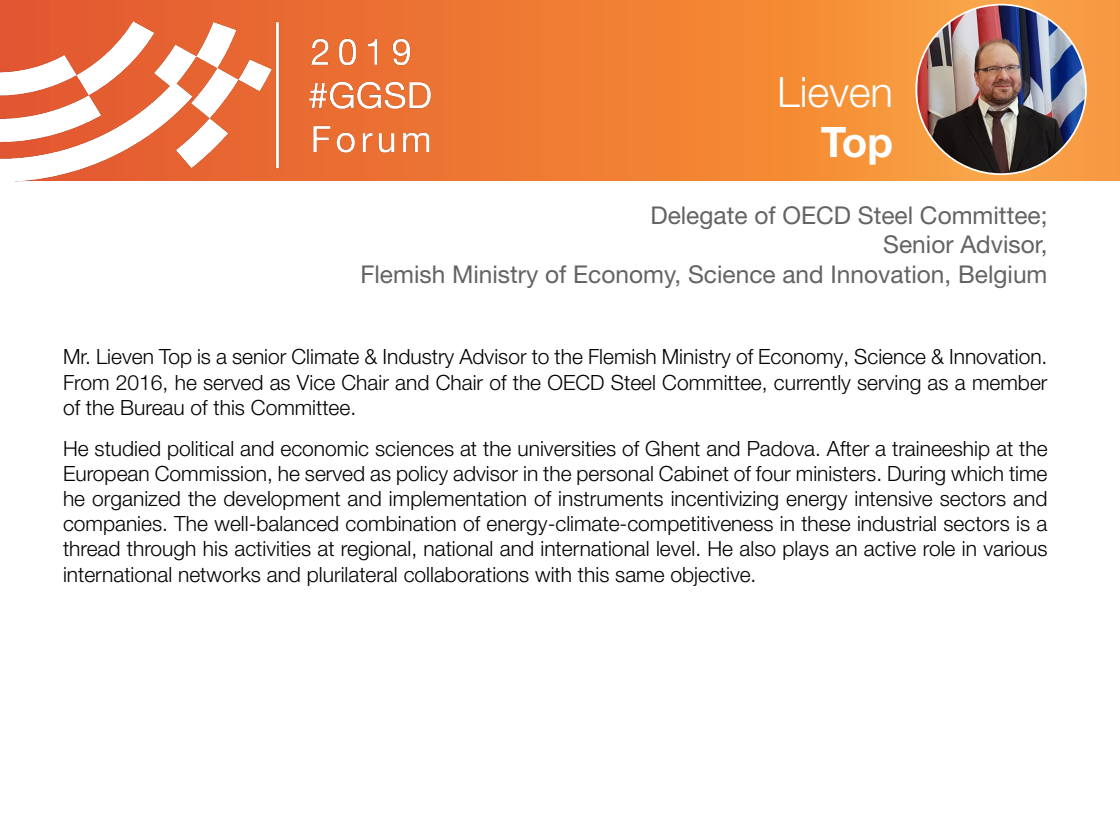
<style>
.page{position:relative;width:1120px;height:840px;background:#fff}
.page>*{position:absolute;margin:0;border:0;box-sizing:border-box;transform-origin:0 0}
.t1{font:300 42px "Helvetica Neue LT Pro";color:#fff}
.t2{font:700 42px "Helvetica Neue LT Pro";color:#fff}
.t3{font:24.5px/29.4px "Helvetica Neue LT Std";color:#636366;text-align:right}
.t4{font:300 21px/25.2px "Helvetica Neue LT Pro";color:#000;text-align:justify}
</style>
<div class="page">
<svg style="left:0;top:0;width:1120px;height:180px;background:#f28537"></svg>
<img style="left:916px;top:5px;width:170px;height:169px;border-radius:85px">
<img style="left:0;top:22px;width:435px;height:159px">
<p class="t1" style="left:777px;top:66px;width:117px">Lieven</p>
<p class="t2" style="left:821px;top:116px;width:74px">Top</p>
<p class="t3" style="left:650px;top:200px;width:399px">Delegate of OECD Steel Committee;</p>
<p class="t3" style="left:360px;top:230px;width:689px">Senior Advisor,<br>Flemish Ministry of Economy, Science and Innovation, Belgium</p>
<p class="t4" style="left:63px;top:344px;width:986px">Mr. Lieven Top is a senior Climate &amp; Industry Advisor to the Flemish Ministry of Economy, Science &amp; Innovation.<br>From 2016, he served as Vice Chair and Chair of the OECD Steel Committee, currently serving as a member of the Bureau of this Committee.</p>
<p class="t4" style="left:63px;top:435px;width:986px">He studied political and economic sciences at the universities of Ghent and Padova. After a traineeship at the European Commission, he served as policy advisor in the personal Cabinet of four ministers. During which time he organized the development and implementation of instruments incentivizing energy intensive sectors and companies. The well-balanced combination of energy-climate-competitiveness in these industrial sectors is a thread through his activities at regional, national and international level. He also plays an active role in various international networks and plurilateral collaborations with this same objective.</p>
</div>
